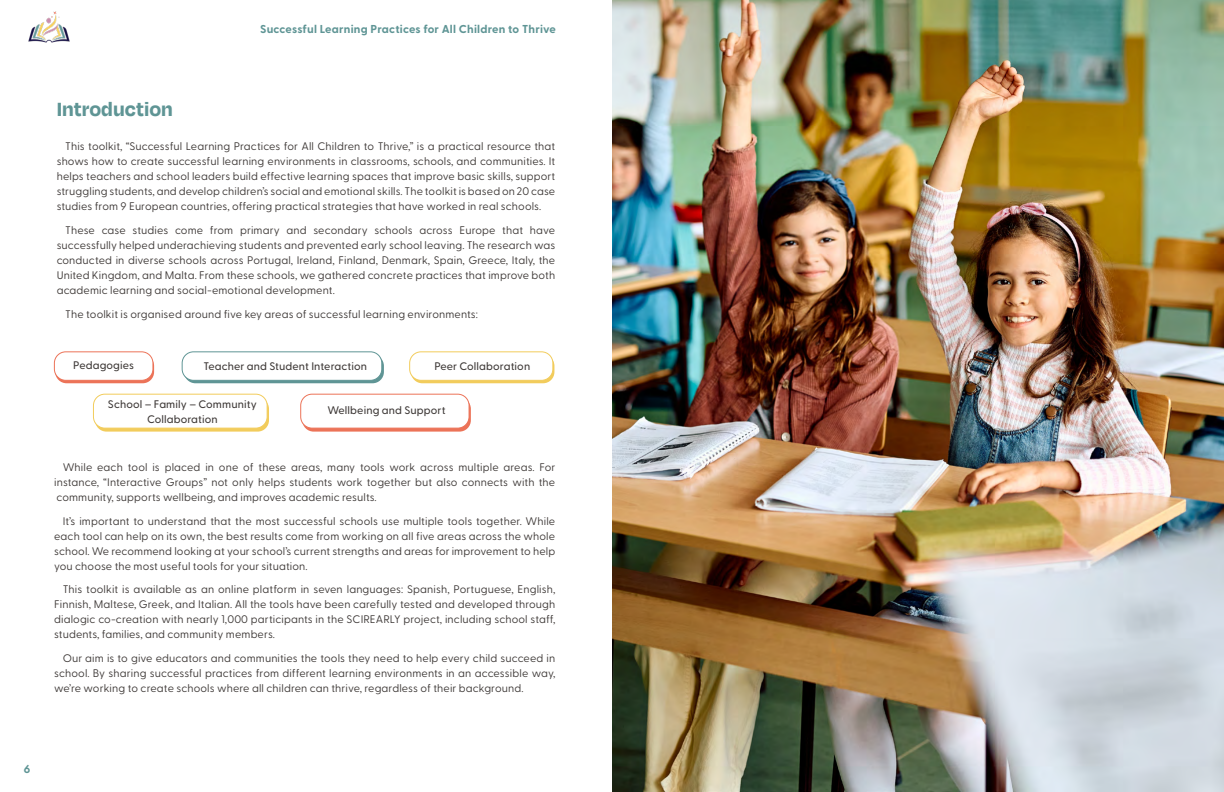
<style>
.page{position:relative;width:1224px;height:792px;background:#fff}
.page>*{position:absolute;margin:0;border:0;box-sizing:border-box;transform-origin:0 0}
.t1{font:700 22px "Degular";color:#5f9595}
.t2{font:700 11.5px "Greycliff CF";letter-spacing:.02em;color:#5f9595}
.t3{font:11px/15px "Greycliff CF";letter-spacing:.01em;color:#3c3735;text-align:justify}
.t4{font:500 11px/15px "Greycliff CF";letter-spacing:.01em;color:#3c3735;text-align:center}
</style>
<div class="page">
<img style="left:28px;top:12px;width:42px;height:31px">
<div style="left:55px;top:355px;width:99px;height:28px;background:#ec7358;border-radius:11px"></div>
<div style="left:95px;top:398px;width:174px;height:34px;background:#f2cc5c;border-radius:11px"></div>
<div style="left:302px;top:398px;width:169px;height:34px;background:#ec7358;border-radius:11px"></div>
<div style="left:411px;top:355px;width:143px;height:28px;background:#f2cc5c;border-radius:11px"></div>
<div style="left:184px;top:355px;width:200px;height:28px;background:#5f9595;border-radius:11px"></div>
<div style="left:54px;top:352px;width:99px;height:28px;background:#fff;border-radius:11px"></div>
<div style="left:54px;top:352px;width:99px;height:29px;border:1px solid #ec7358;border-radius:11px"></div>
<div style="left:93px;top:394px;width:174px;height:34px;background:#fff;border-radius:11px"></div>
<div style="left:93px;top:394px;width:174px;height:34px;border:1px solid #f2cc5c;border-radius:11px"></div>
<div style="left:301px;top:394px;width:168px;height:34px;background:#fff;border-radius:11px"></div>
<div style="left:301px;top:394px;width:168px;height:34px;border:1px solid #ec7358;border-radius:11px"></div>
<div style="left:410px;top:352px;width:143px;height:28px;background:#fff;border-radius:11px"></div>
<div style="left:409px;top:352px;width:144px;height:29px;border:1px solid #f2cc5c;border-radius:11px"></div>
<div style="left:182px;top:352px;width:200px;height:28px;background:#fff;border-radius:11px"></div>
<div style="left:182px;top:352px;width:200px;height:29px;border:1px solid #5f9595;border-radius:11px"></div>
<img style="left:612px;top:0;width:612px;height:792px">
<p class="t2" style="left:260px;top:20px;width:297px">Successful Learning Practices for All Children to Thrive</p>
<h1 class="t1" style="left:57px;top:95px;width:118px">Introduction</h1>
<p class="t3" style="left:57px;top:138px;width:500px;text-indent:9px">This toolkit, “Successful Learning Practices for All Children to Thrive,” is a practical resource that shows how to create successful learning environments in classrooms, schools, and communities. It helps teachers and school leaders build effective learning spaces that improve basic skills, support struggling students, and develop children’s social and emotional skills. The toolkit is based on 20 case studies from 9 European countries, offering practical strategies that have worked in real schools.</p>
<p class="t3" style="left:57px;top:222px;width:500px;text-indent:9px">These case studies come from primary and secondary schools across Europe that have successfully helped underachieving students and prevented early school leaving. The research was conducted in diverse schools across Portugal, Ireland, Finland, Denmark, Spain, Greece, Italy, the United Kingdom, and Malta. From these schools, we gathered concrete practices that improve both academic learning and social-emotional development.</p>
<p class="t3" style="left:65px;top:305px;width:414px">The toolkit is organised around five key areas of successful learning environments:</p>
<p class="t4" style="left:73px;top:356px;width:62px">Pedagogies</p>
<p class="t4" style="left:203px;top:358px;width:165px">Teacher and Student Interaction</p>
<p class="t4" style="left:434px;top:358px;width:97px">Peer Collaboration</p>
<p class="t4" style="left:108px;top:396px;width:150px">School – Family – Community<br>Collaboration</p>
<p class="t4" style="left:328px;top:402px;width:120px">Wellbeing and Support</p>
<p class="t3" style="left:54px;top:459px;width:503px;text-indent:9px">While each tool is placed in one of these areas, many tools work across multiple areas. For instance, “Interactive Groups” not only helps students work together but also connects with the community, supports wellbeing, and improves academic results.</p>
<p class="t3" style="left:54px;top:513px;width:503px;text-indent:9px">It’s important to understand that the most successful schools use multiple tools together. While each tool can help on its own, the best results come from working on all five areas across the whole school. We recommend looking at your school’s current strengths and areas for improvement to help you choose the most useful tools for your situation.</p>
<p class="t3" style="left:54px;top:581px;width:503px;text-indent:9px">This toolkit is available as an online platform in seven languages: Spanish, Portuguese, English, Finnish, Maltese, Greek, and Italian. All the tools have been carefully tested and developed through dialogic co-creation with nearly 1,000 participants in the SCIREARLY project, including school staff, students, families, and community members.</p>
<p class="t3" style="left:54px;top:650px;width:503px;text-indent:9px">Our aim is to give educators and communities the tools they need to help every child succeed in school. By sharing successful practices from different learning environments in an accessible way, we’re working to create schools where all children can thrive, regardless of their background.</p>
<p class="t2" style="left:24px;top:760px;width:8px">6</p>
</div>
